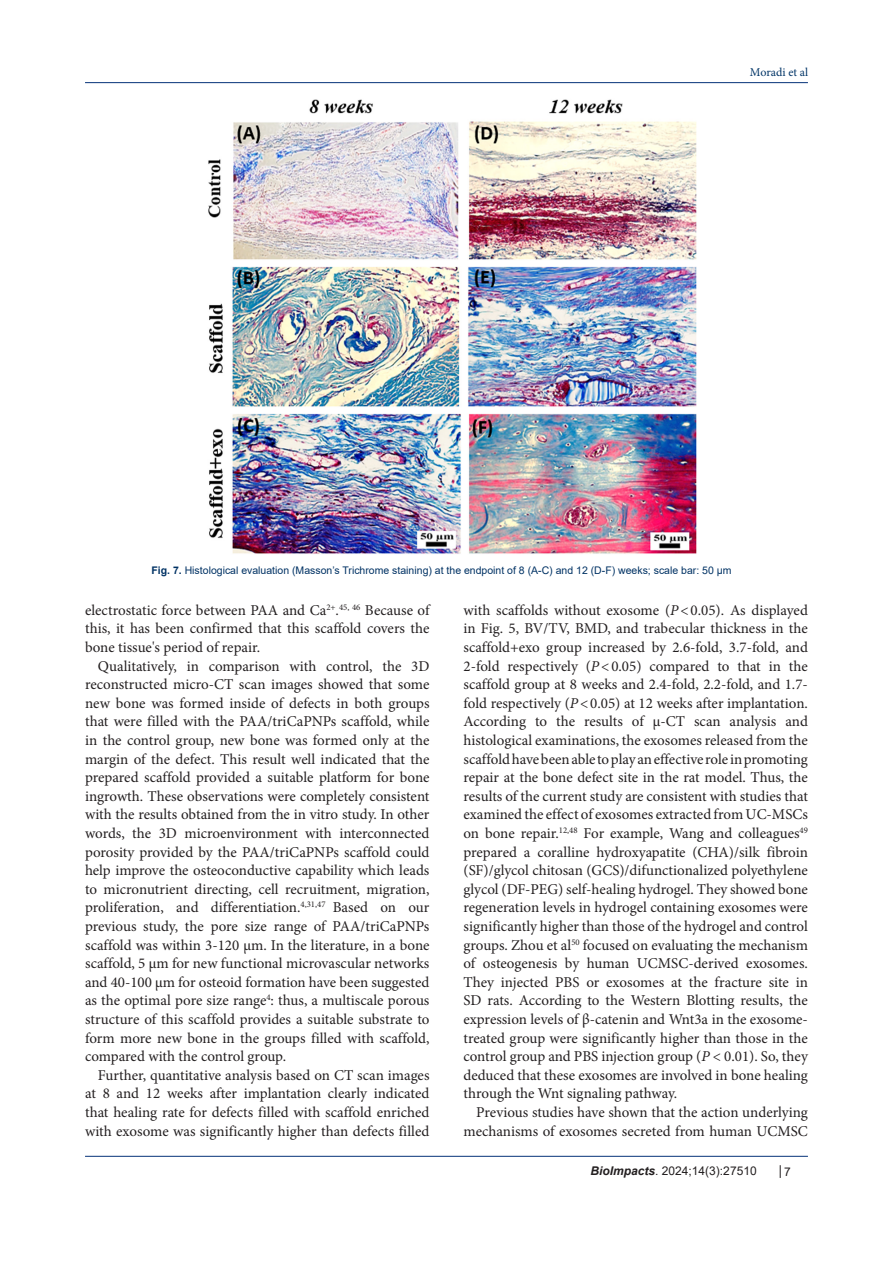
<style>
.page{position:relative;width:893px;height:1263px;background:#fff}
.page>*{position:absolute;margin:0;border:0;box-sizing:border-box;transform-origin:0 0}
.t1{font:15px/18.6px "Minion Pro";color:#231f20;text-align:justify}
.t2{font:12px "Arial";color:#231f20}
.t3{font:12px "Minion Pro";color:#003466}
.t4{font:10.5px "Arial";color:#003264}
.s1{font-weight:700}
.s2{font-style:italic}
.s3{font-weight:700;font-style:italic}
</style>
<div class="page">
<hr style="left:85px;top:82px;width:723px;height:1px;background:#053278">
<hr style="left:85px;top:1156px;width:723px;height:1px;background:#053278">
<svg style="left:780px;top:1165px;width:1px;height:13px"></svg>
<img style="left:208px;top:99px;width:488px;height:455px">
<p class="t3" style="left:750px;top:64px;width:60px">Moradi et al</p>
<p class="t4" style="left:151px;top:563px;width:582px"><span class="s1">Fig. 7.</span> Histological evaluation (Masson’s Trichrome staining) at the endpoint of 8 (A-C) and 12 (D-F) weeks; scale bar: 50 µm</p>
<p class="t1" style="left:85px;top:601px;width:346px">electrostatic force between PAA and Ca<sup>2+</sup>.<sup>45,</sup> <sup>46</sup> Because of this, it has been confirmed that this scaffold covers the bone tissue's period of repair.</p>
<p class="t1" style="left:85px;top:656px;width:346px;text-indent:13px">Qualitatively, in comparison with control, the 3D reconstructed micro-CT scan images showed that some new bone was formed inside of defects in both groups that were filled with the PAA/triCaPNPs scaffold, while in the control group, new bone was formed only at the margin of the defect. This result well indicated that the prepared scaffold provided a suitable platform for bone ingrowth. These observations were completely consistent with the results obtained from the in vitro study. In other words, the 3D microenvironment with interconnected porosity provided by the PAA/triCaPNPs scaffold could help improve the osteoconductive capability which leads to micronutrient directing, cell recruitment, migration, proliferation, and differentiation.<sup>4,31,47</sup> Based on our previous study, the pore size range of PAA/triCaPNPs scaffold was within 3-120 μm. In the literature, in a bone scaffold, 5 μm for new functional microvascular networks and 40-100 μm for osteoid formation have been suggested as the optimal pore size range<sup>4</sup>: thus, a multiscale porous structure of this scaffold provides a suitable substrate to form more new bone in the groups filled with scaffold, compared with the control group.</p>
<p class="t1" style="left:85px;top:1066px;width:346px;text-indent:13px">Further, quantitative analysis based on CT scan images at 8 and 12 weeks after implantation clearly indicated that healing rate for defects filled with scaffold enriched with exosome was significantly higher than defects filled</p>
<p class="t1" style="left:463px;top:601px;width:346px">with scaffolds without exosome (<span class="s2">P</span>&lt;0.05). As displayed in Fig. 5, BV/TV, BMD, and trabecular thickness in the scaffold+exo group increased by 2.6-fold, 3.7-fold, and 2-fold respectively (<span class="s2">P</span>&lt;0.05) compared to that in the scaffold group at 8 weeks and 2.4-fold, 2.2-fold, and 1.7- fold respectively (<span class="s2">P</span>&lt;0.05) at 12 weeks after implantation.<br>According to the results of µ-CT scan analysis and histological examinations, the exosomes released from the scaffold have been able to play an effective role in promoting repair at the bone defect site in the rat model. Thus, the results of the current study are consistent with studies that examined the effect of exosomes extracted from UC-MSCs on bone repair.<sup>12,48</sup> For example, Wang and colleagues<sup>49 </sup>prepared a coralline hydroxyapatite (CHA)/silk fibroin (SF)/glycol chitosan (GCS)/difunctionalized polyethylene glycol (DF-PEG) self-healing hydrogel. They showed bone regeneration levels in hydrogel containing exosomes were significantly higher than those of the hydrogel and control groups. Zhou et al<sup>50</sup> focused on evaluating the mechanism of osteogenesis by human UCMSC-derived exosomes.<br>They injected PBS or exosomes at the fracture site in SD rats. According to the Western Blotting results, the expression levels of β-catenin and Wnt3a in the exosome&shy;treated group were significantly higher than those in the control group and PBS injection group (<span class="s2">P</span> &lt; 0.01). So, they deduced that these exosomes are involved in bone healing through the Wnt signaling pathway.</p>
<p class="t1" style="left:463px;top:1103px;width:346px;text-align:right">Previous studies have shown that the action underlying mechanisms of exosomes secreted from human UCMSC</p>
<p class="t2" style="left:591px;top:1163px;width:168px"><span class="s3">BioImpacts</span>. 2024;14(3):27510</p>
<p class="t2" style="left:784px;top:1164px;width:8px">7</p>
</div>
